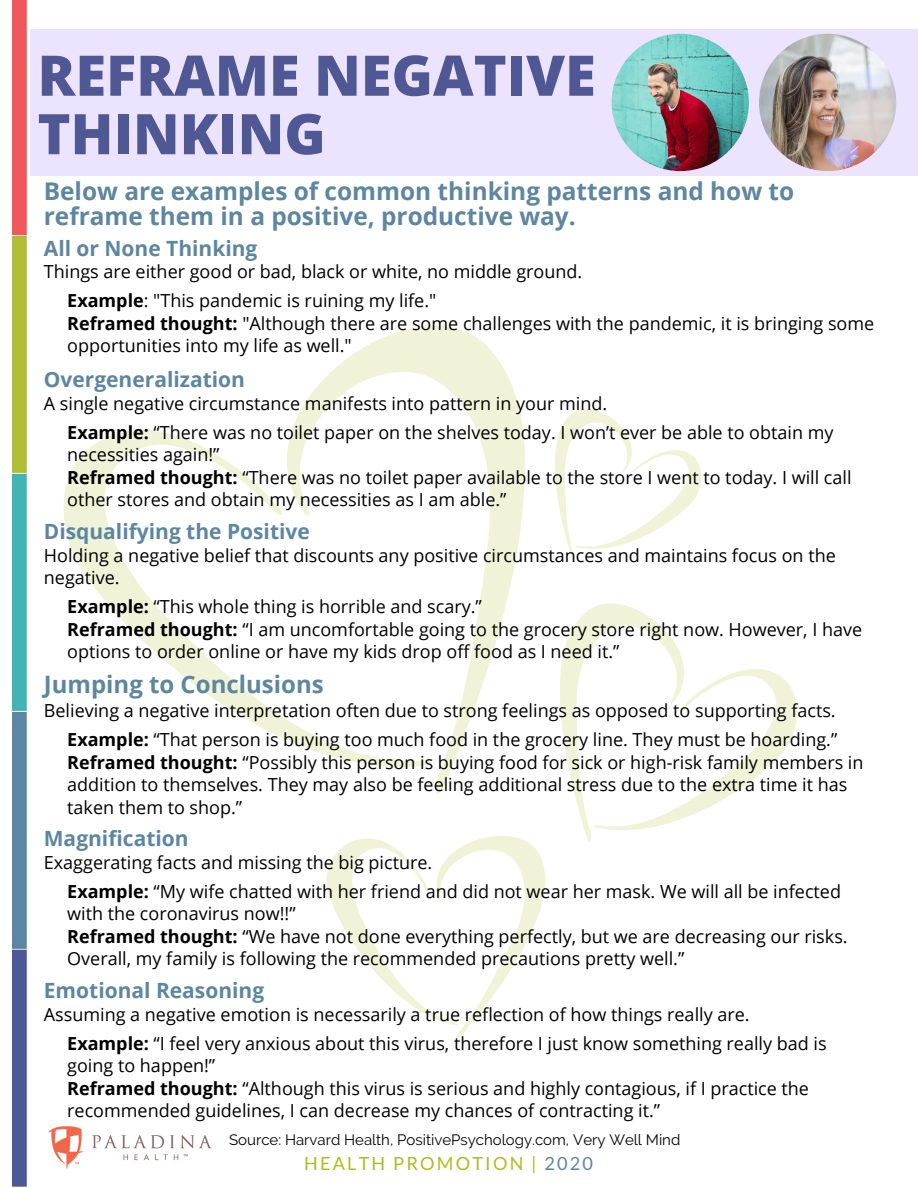
<style>
.page{position:relative;width:918px;height:1188px;background:#fff}
.page>*{position:absolute;margin:0;border:0;box-sizing:border-box;transform-origin:0 0}
.t1{font:800 55.95px/58.5px "Open Sans";color:#4f5894}
.t2{font:700 24.45px/24.8px "Open Sans";color:#5d86a0}
.t3{font:700 24px "Open Sans";color:#5d86a0}
.t4{font:700 21px "Open Sans";color:#5d86a0}
.t5{font:18.15px "Lato";letter-spacing:.12em;color:#afbc21}
.t6{font:18px/22.5px "Open Sans";color:#000}
.t7{font:15px "Raleway";color:#000}
.s1{font-weight:700}
.s2{color:#5d86a0}
</style>
<div class="page">
<svg style="left:63px;top:430px;width:169px;height:281px"></svg>
<svg style="left:232px;top:326px;width:293px;height:468px"></svg>
<svg style="left:560px;top:603px;width:237px;height:239px"></svg>
<svg style="left:326px;top:836px;width:220px;height:203px"></svg>
<svg style="left:555px;top:408px;width:147px;height:148px"></svg>
<div style="left:15px;top:30px;width:903px;height:145px;background:#ece3ff"></div>
<img style="left:12px;top:0;width:17px;height:1187px">
<img style="left:612px;top:34px;width:137px;height:137px;border-radius:50%">
<img style="left:759px;top:34px;width:137px;height:137px;border-radius:50%">
<img style="left:48px;top:1126px;width:164px;height:43px">
<h1 class="t1" style="left:38px;top:45px;width:560px">REFRAME NEGATIVE<br>THINKING</h1>
<h2 class="t2" style="left:44px;top:178px;width:752px">Below are examples of common thinking patterns and how to reframe them in a positive, productive way.</h2>
<p class="t4" style="left:44px;top:233px;width:215px">All or None Thinking</p>
<p class="t6" style="left:67px;top:256px;width:517px;line-height:29.2px;text-indent:-23px">Things are either good or bad, black or white, no middle ground.<br><span class="s1">Example</span>: "This pandemic is ruining my life."</p>
<p class="t6" style="left:67px;top:312px;width:809px"><span class="s1">Reframed thought:</span> "Although there are some challenges with the pandemic, it is bringing some opportunities into my life as well."</p>
<p class="t4" style="left:44px;top:365px;width:203px">Overgeneralization</p>
<p class="t6" style="left:67px;top:388px;width:768px;line-height:29.2px;text-indent:-23px">A single negative circumstance manifests into pattern in your mind.<br><span class="s1">Example:</span> “There was no toilet paper on the shelves today. I won’t ever be able to obtain my</p>
<p class="t6" style="left:67px;top:443px;width:786px">necessities again!”<br><span class="s1">Reframed thought:</span> “There was no toilet paper available to the store I went to today. I will call other stores and obtain my necessities as I am able.”</p>
<p class="t4" style="left:44px;top:517px;width:267px">Disqualifying the Positive</p>
<p class="t6" style="left:44px;top:543px;width:793px">Holding a negative belief that discounts any positive circumstances and maintains focus on the negative.</p>
<p class="t6" style="left:67px;top:595px;width:796px"><span class="s1">Example:</span> “This whole thing is horrible and scary.”<br><span class="s1">Reframed thought:</span> “I am uncomfortable going to the grocery store right now. However, I have options to order online or have my kids drop off food as I need it.”</p>
<h3 class="t3" style="left:44px;top:668px;width:281px">Jumping to Conclusions</h3>
<p class="t6" style="left:44px;top:695px;width:795px;line-height:29.2px;text-align:right">Believing a negative interpretation often due to strong feelings as opposed to supporting facts.<br><span class="s1">Example:</span> “That person is buying too much food in the grocery line. They must be hoarding.”</p>
<p class="t6" style="left:67px;top:750px;width:798px"><span class="s1">Reframed thought:</span> “Possibly this person is buying food for sick or high-risk family members in addition to themselves. They may also be feeling additional stress due to the extra time it has taken them to shop.”</p>
<p class="t4" style="left:44px;top:824px;width:146px">Magnification</p>
<p class="t6" style="left:67px;top:847px;width:775px;line-height:29.2px;text-indent:-23px">Exaggerating facts and missing the big picture.<br><span class="s1">Example:</span> “My wife chatted with her friend and did not wear her mask. We will all be infected</p>
<p class="t6" style="left:67px;top:902px;width:782px">with the coronavirus now!!”<br><span class="s1">Reframed thought:</span> “We have not done everything perfectly, but we are decreasing our risks.<br>Overall, my family is following the recommended precautions pretty well.”</p>
<p class="t4" style="left:44px;top:976px;width:222px">Emotional Reasoning</p>
<p class="t6" style="left:67px;top:999px;width:761px;line-height:29.2px;text-indent:-23px">Assuming a negative emotion is necessarily a true reflection of how things really are.<br><span class="s1">Example:</span> “I feel very anxious about this virus, therefore I just know something really bad is</p>
<p class="t6" style="left:67px;top:1054px;width:743px">going to happen!”<br><span class="s1">Reframed thought:</span> “Although this virus is serious and highly contagious, if I practice the recommended guidelines, I can decrease my chances of contracting it.”</p>
<p class="t7" style="left:229px;top:1131px;width:453px">Source: Harvard Health, PositivePsychology.com, Very Well Mind</p>
<p class="t5" style="left:304px;top:1152px;width:290px">HEALTH PROMOTION | <span class="s2">2020</span></p>
</div>
